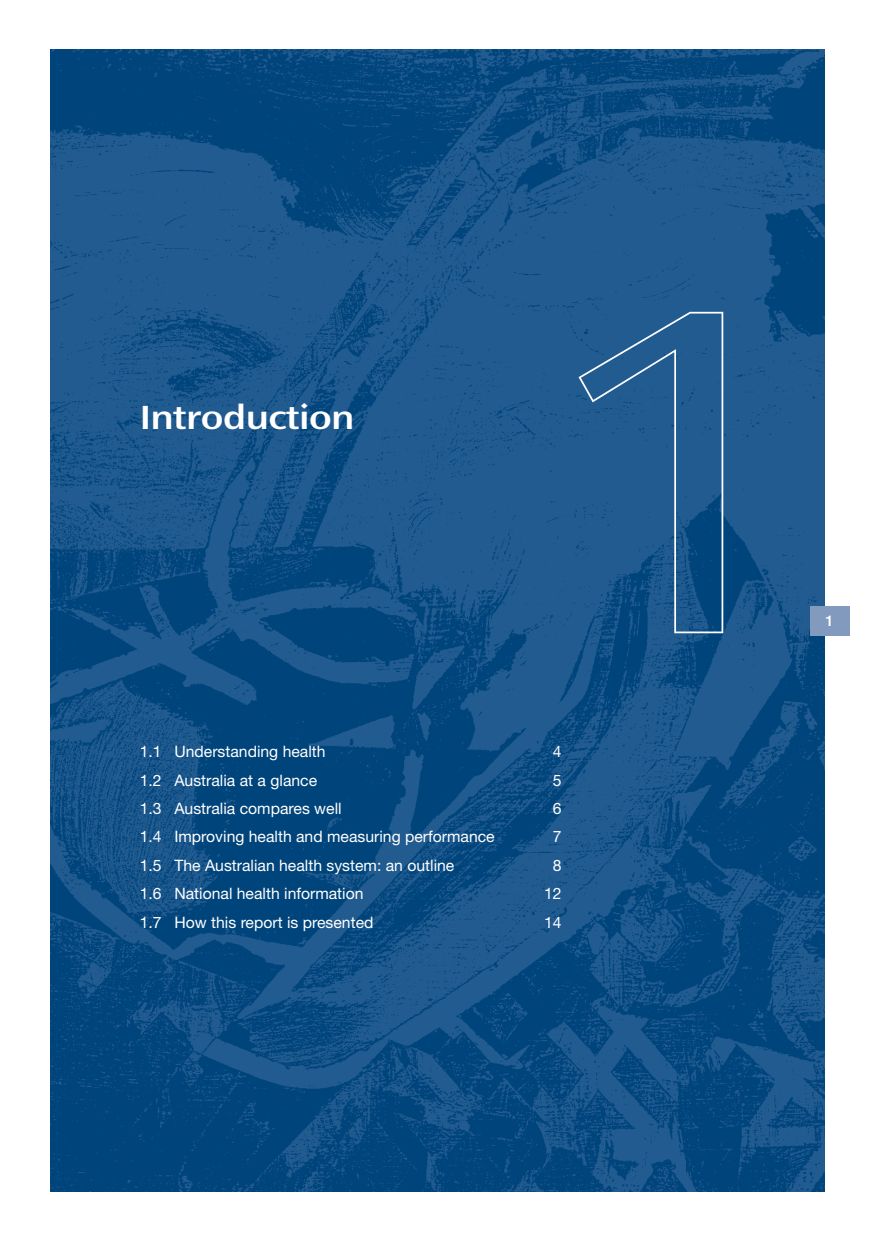
<style>
.page{position:relative;width:874px;height:1241px;background:#fff}
.page>*{position:absolute;margin:0;border:0;box-sizing:border-box;transform-origin:0 0}
.t1{font:35px "Ocean Sans MM";letter-spacing:-.015em;color:#fff}
.t2{font:15.75px "Helvetica Neue";color:#fff}
.t3{font:500 14.88px "Helvetica Neue";color:#fff}
</style>
<div class="page">
<img style="left:50px;top:49px;width:774px;height:1142px">
<img style="left:578px;top:312px;width:145px;height:321px">
<div style="left:809px;top:606px;width:40px;height:29px;background:#839abf"></div>
<h1 class="t1" style="left:140px;top:403px;width:216px">Introduction</h1>
<p class="t2" style="left:140px;top:746px;width:187px">1.1 Understanding health</p>
<p class="t2" style="left:552px;top:746px;width:10px">4</p>
<p class="t2" style="left:140px;top:774px;width:179px">1.2 Australia at a glance</p>
<p class="t2" style="left:552px;top:774px;width:10px">5</p>
<p class="t2" style="left:140px;top:802px;width:203px">1.3 Australia compares well</p>
<p class="t2" style="left:552px;top:802px;width:10px">6</p>
<p class="t2" style="left:140px;top:831px;width:356px">1.4 Improving health and measuring performance</p>
<p class="t2" style="left:552px;top:831px;width:10px">7</p>
<p class="t2" style="left:140px;top:859px;width:316px">1.5 The Australian health system: an outline</p>
<p class="t2" style="left:552px;top:859px;width:10px">8</p>
<p class="t2" style="left:140px;top:888px;width:225px">1.6 National health information</p>
<p class="t2" style="left:544px;top:888px;width:19px">12</p>
<p class="t2" style="left:140px;top:916px;width:235px">1.7 How this report is presented</p>
<p class="t2" style="left:544px;top:916px;width:19px">14</p>
<p class="t3" style="left:825px;top:615px;width:10px">1</p>
</div>
